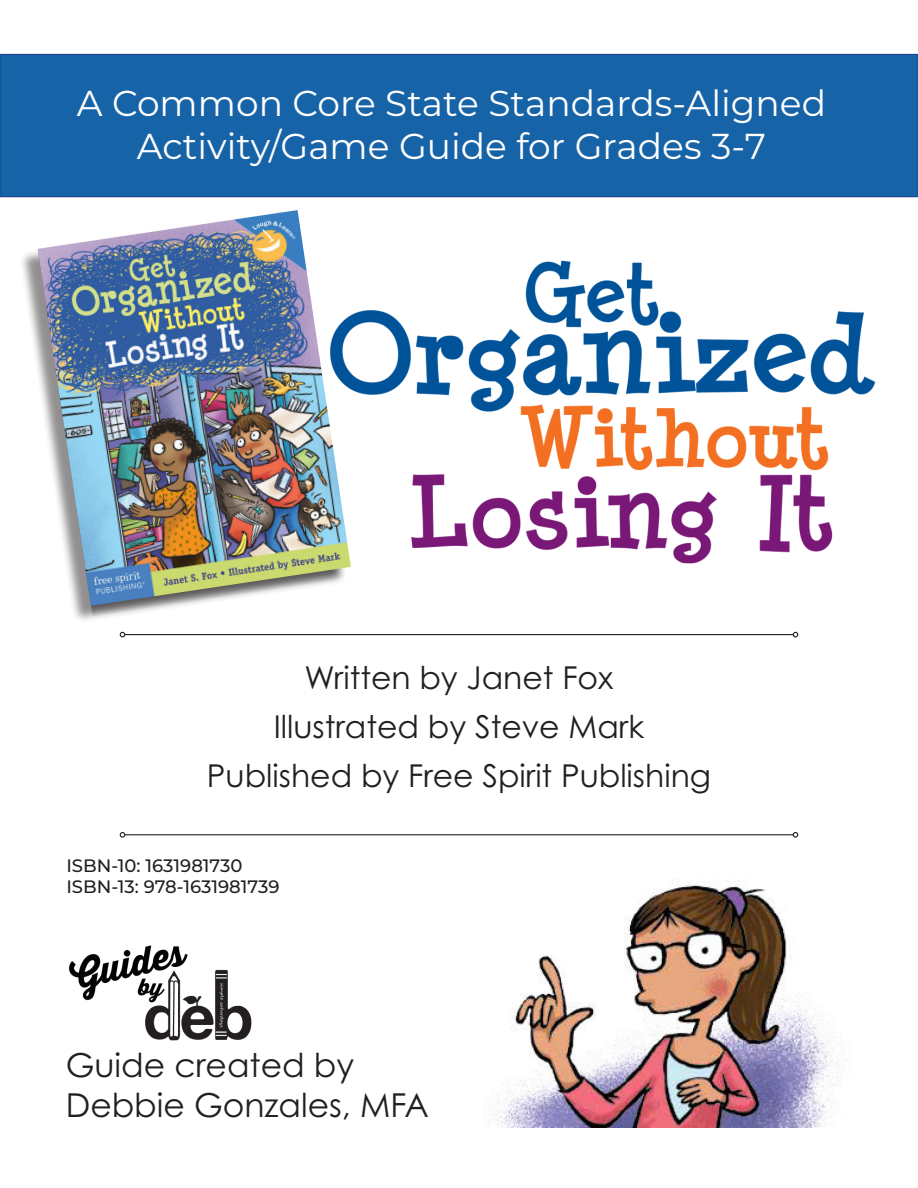
<style>
.page{position:relative;width:918px;height:1188px;background:#fff}
.page>*{position:absolute;margin:0;border:0;box-sizing:border-box;transform-origin:0 0}
.t1{font:36px "Montserrat";color:#fff}
.t2{font:33px "Century Gothic Pro";color:#231f20}
.t3{font:31.5px "Century Gothic Pro";color:#231f20}
.t4{font:500 18px "Montserrat";color:#231f20}
</style>
<div class="page">
<hr style="left:125px;top:634px;width:668px;height:1px;background:#231f20">
<svg style="left:120px;top:632px;width:5px;height:5px"></svg>
<svg style="left:793px;top:632px;width:5px;height:5px"></svg>
<hr style="left:125px;top:834px;width:668px;height:1px;background:#231f20">
<svg style="left:120px;top:832px;width:5px;height:6px"></svg>
<svg style="left:793px;top:832px;width:5px;height:6px"></svg>
<img style="left:68px;top:945px;width:184px;height:96px">
<img style="left:351px;top:260px;width:525px;height:304px">
<img style="left:488px;top:880px;width:364px;height:248px">
<div style="left:0;top:54px;width:918px;height:143px;background:#1763a7"></div>
<div style="left:0;top:54px;width:918px;height:143px;border:1px solid #253f8e"></div>
<div style="left:19px;top:213px;width:329px;height:411px;background:#231f20;opacity:.5"></div>
<div style="left:38px;top:210px;width:308px;height:406px;background:#231f20;opacity:.5"></div>
<img style="left:38px;top:210px;width:313px;height:396px">
<p class="t1" style="left:77px;top:79px;width:751px">A Common Core State Standards-Aligned</p>
<p class="t1" style="left:137px;top:122px;width:631px">Activity/Game Guide for Grades 3-7</p>
<p class="t3" style="left:305px;top:659px;width:310px">Written by Janet Fox</p>
<p class="t3" style="left:274px;top:707px;width:372px">Illustrated by Steve Mark</p>
<p class="t3" style="left:207px;top:756px;width:506px">Published by Free Spirit Publishing</p>
<p class="t4" style="left:66px;top:853px;width:178px">ISBN-10: 1631981730</p>
<p class="t4" style="left:66px;top:874px;width:215px">ISBN-13: 978-1631981739</p>
<p class="t2" style="left:66px;top:1045px;width:290px">Guide created by</p>
<p class="t2" style="left:66px;top:1085px;width:365px">Debbie Gonzales, MFA</p>
</div>
